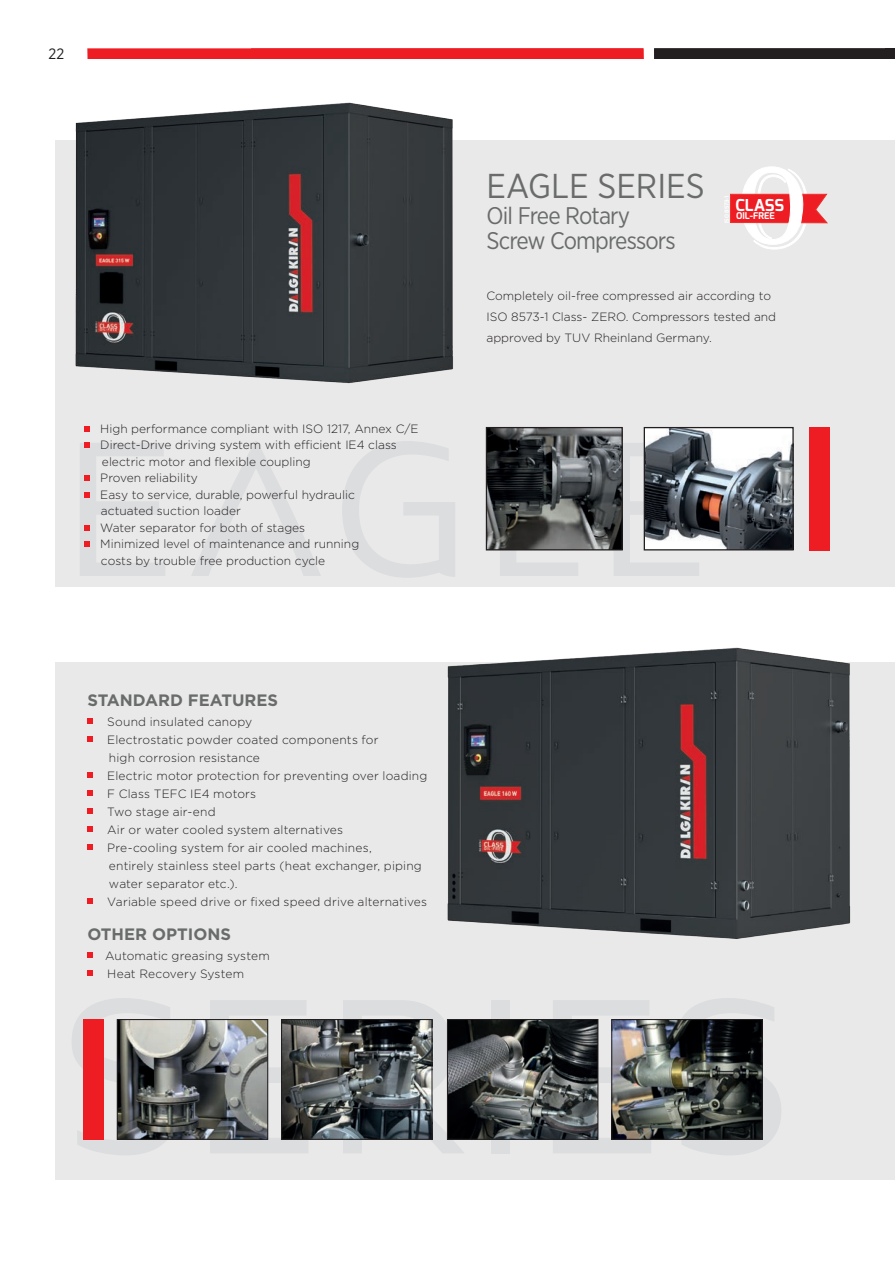
<style>
.page{position:relative;width:895px;height:1265px;background:#fff}
.page>*{position:absolute;margin:0;border:0;box-sizing:border-box;transform-origin:0 0}
.t1{font:34.5px "Gotham Narrow";color:#6a6c6c}
.t2{font:24px/25.5px "Gotham Narrow";letter-spacing:-.035em;color:#6a6c6c}
.t3{font:700 16.5px "Gotham";color:#6a6c6c}
.t4{font:700 16.35px "Exo";color:#fff}
.t5{font:15px "Gotham Narrow";color:#231f20}
.t6{font:300 12px/18px "Gotham";color:#231f20}
.t7{font:700 9.3px "Exo";color:#fff}
</style>
<div class="page">
<div style="left:884px;top:48px;width:10px;height:11px;background:#231f20"></div>
<div style="left:87px;top:48px;width:556px;height:11px;background:#ee1d23"></div>
<div style="left:654px;top:48px;width:231px;height:11px;background:#231f20"></div>
<hr style="left:893px;top:140px;width:1px;height:446px;background:#231f20">
<div style="left:55px;top:140px;width:838px;height:446px;background:#e9e9e9"></div>
<hr style="left:893px;top:662px;width:1px;height:517px;background:#231f20">
<div style="left:55px;top:662px;width:838px;height:517px;background:#e9e9e9"></div>
<svg style="left:84px;top:426px;width:5px;height:5px"></svg>
<svg style="left:84px;top:442px;width:5px;height:6px"></svg>
<svg style="left:84px;top:475px;width:5px;height:6px"></svg>
<svg style="left:84px;top:492px;width:5px;height:5px"></svg>
<svg style="left:84px;top:525px;width:5px;height:5px"></svg>
<svg style="left:84px;top:541px;width:5px;height:6px"></svg>
<img style="left:75px;top:102px;width:378px;height:282px">
<img style="left:447px;top:647px;width:403px;height:292px">
<img style="left:283px;top:1021px;width:147px;height:116px">
<div style="left:281px;top:1019px;width:151px;height:120px;border:1px solid #231f20"></div>
<img style="left:613px;top:1021px;width:147px;height:116px">
<div style="left:611px;top:1019px;width:151px;height:120px;border:1px solid #231f20"></div>
<img style="left:119px;top:1021px;width:147px;height:116px">
<div style="left:117px;top:1019px;width:151px;height:120px;border:1px solid #231f20"></div>
<img style="left:449px;top:1021px;width:147px;height:116px">
<div style="left:447px;top:1019px;width:151px;height:120px;border:1px solid #231f20"></div>
<div style="left:84px;top:1019px;width:20px;height:120px;background:#ee1d23"></div>
<div style="left:809px;top:427px;width:20px;height:123px;background:#ee1d23"></div>
<img style="left:487px;top:429px;width:133px;height:119px">
<div style="left:485px;top:427px;width:137px;height:123px;border:1px solid #231f20"></div>
<img style="left:645px;top:429px;width:146px;height:119px">
<div style="left:643px;top:427px;width:150px;height:123px;border:1px solid #231f20"></div>
<svg style="left:730px;top:166px;width:97px;height:83px"></svg>
<svg style="left:87px;top:718px;width:6px;height:6px"></svg>
<svg style="left:87px;top:736px;width:6px;height:6px"></svg>
<svg style="left:87px;top:772px;width:6px;height:6px"></svg>
<svg style="left:87px;top:790px;width:6px;height:6px"></svg>
<svg style="left:87px;top:808px;width:6px;height:6px"></svg>
<svg style="left:87px;top:826px;width:6px;height:6px"></svg>
<svg style="left:87px;top:844px;width:6px;height:6px"></svg>
<svg style="left:87px;top:898px;width:6px;height:6px"></svg>
<svg style="left:87px;top:952px;width:6px;height:6px"></svg>
<svg style="left:87px;top:970px;width:6px;height:6px"></svg>
<p class="t5" style="left:48px;top:45px;width:17px">22</p>
<p class="t6" style="left:100px;top:420px;width:319px;line-height:16.5px">High performance compliant with ISO 1217, Annex C/E Direct-Drive driving system with efficient IE4 class electric motor and flexible coupling<br>Proven reliability<br>Easy to service, durable, powerful hydraulic<br>actuated suction loader<br>Water separator for both of stages<br>Minimized level of maintenance and running<br>costs by trouble free production cycle</p>
<h3 class="t3" style="left:87px;top:689px;width:192px">STANDARD FEATURES</h3>
<p class="t6" style="left:107px;top:712px;width:321px">Sound insulated canopy<br>Electrostatic powder coated components for<br>high corrosion resistance<br>Electric motor protection for preventing over loading F Class TEFC IE4 motors<br>Two stage air-end<br>Air or water cooled system alternatives<br>Pre-cooling system for air cooled machines,<br>entirely stainless steel parts (heat exchanger, piping water separator etc.).<br>Variable speed drive or fixed speed drive alternatives</p>
<h3 class="t3" style="left:87px;top:923px;width:145px">OTHER OPTIONS</h3>
<p class="t6" style="left:105px;top:946px;width:166px">Automatic greasing system<br>Heat Recovery System</p>
<h1 class="t1" style="left:486px;top:165px;width:219px">EAGLE SERIES</h1>
<h2 class="t2" style="left:486px;top:202px;width:191px">Oil Free Rotary<br>Screw Compressors</h2>
<p class="t6" style="left:486px;top:285px;width:291px;line-height:21px">Completely oil-free compressed air according to<br>ISO 8573-1 Class- ZERO. Compressors tested and approved by TUV Rheinland Germany.</p>
<h3 class="t4" style="left:735px;top:194px;width:50px">CLASS</h3>
<p class="t7" style="left:736px;top:210px;width:40px">OIL-FREE</p>
</div>
